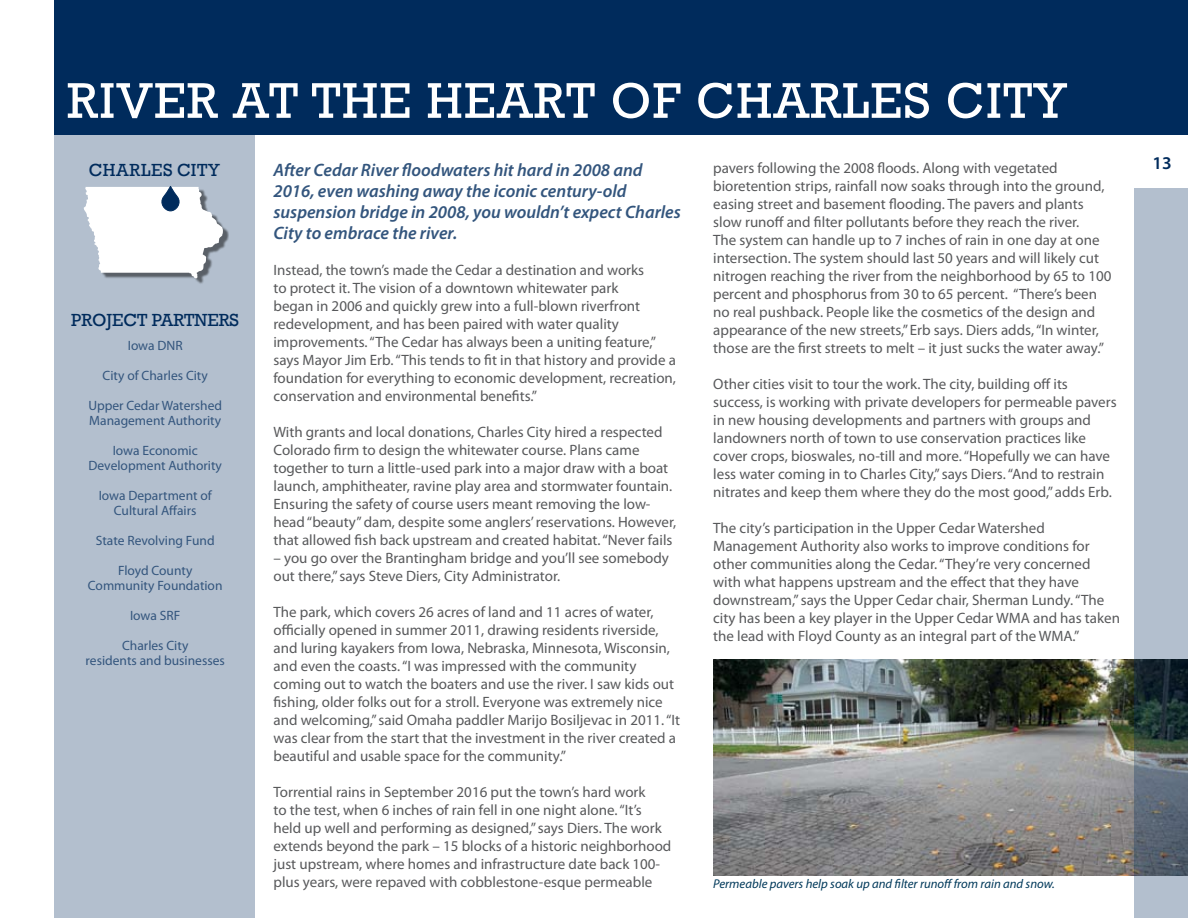
<style>
.page{position:relative;width:1188px;height:918px;background:#fff}
.page>*{position:absolute;margin:0;border:0;box-sizing:border-box;transform-origin:0 0}
.t1{font:51px "Rockwell";letter-spacing:.025em;color:#fff}
.t2{font:italic 600 18px/21px "Myriad Pro";color:#33557d}
.t3{font:18px "Rockwell";letter-spacing:.005em;color:#002b5c}
.t4{font:600 18px "Myriad Pro";color:#002b5c}
.t5{font:15px/18px "Myriad Pro";color:#58595b}
.t6{font:13.5px/15px "Myriad Pro";color:#33557d;text-align:center}
.t7{font:italic 12.75px "Myriad Pro";color:#00395a}
</style>
<div class="page">
<img style="left:713px;top:659px;width:421px;height:216px">
<div style="left:54px;top:126px;width:201px;height:792px;background:#b3bfce"></div>
<div style="left:55px;top:0;width:1133px;height:134px;background:#002b5c"></div>
<svg style="left:1134px;top:188px;width:54px;height:730px;background:#919eab"></svg>
<div style="left:86px;top:189px;width:143px;height:96px;background:#000;opacity:.5"></div>
<svg style="left:84px;top:186px;width:139px;height:93px;background:#e2e5e9"></svg>
<h1 class="t1" style="left:67px;top:71px;width:85px">RIVER</h1>
<h1 class="t1" style="left:233px;top:71px;width:265px">AT THE HEART</h1>
<h1 class="t1" style="left:610px;top:71px;width:196px">OF CHARLE</h1>
<h1 class="t1" style="left:903px;top:71px;width:165px">S CITY</h1>
<p class="t3" style="left:89px;top:159px;width:40px">CHARLE</p>
<p class="t3" style="left:163px;top:159px;width:58px">S CITY</p>
<p class="t3" style="left:71px;top:309px;width:54px">PROJECT</p>
<p class="t3" style="left:152px;top:309px;width:13px">PARTNER</p>
<p class="t3" style="left:230px;top:309px;width:11px">S</p>
<p class="t6" style="left:128px;top:338px;width:56px">Iowa DNR</p>
<p class="t6" style="left:103px;top:368px;width:107px">City of Charles City</p>
<p class="t6" style="left:88px;top:398px;width:135px;text-align:left">Upper Cedar Watershed<br>Management Authority</p>
<p class="t6" style="left:89px;top:443px;width:135px">Iowa Economic<br>Development Authority</p>
<p class="t6" style="left:99px;top:488px;width:115px">Iowa Department of<br>Cultural Affairs</p>
<p class="t6" style="left:96px;top:533px;width:120px">State Revolving Fund</p>
<p class="t6" style="left:88px;top:563px;width:136px">Floyd County<br>Community Foundation</p>
<p class="t6" style="left:130px;top:608px;width:52px">Iowa SRF</p>
<p class="t6" style="left:86px;top:638px;width:141px">Charles City<br>residents and businesses</p>
<p class="t2" style="left:273px;top:159px;width:409px">After Cedar River floodwaters hit hard in 2008 and 2016, even washing away the iconic century-old suspension bridge in 2008, you wouldn’t expect Charles City to embrace the river.</p>
<p class="t5" style="left:273px;top:260px;width:404px">Instead, the town’s made the Cedar a destination and works<br>to protect it. The vision of a downtown whitewater park<br>began in 2006 and quickly grew into a full-blown riverfront redevelopment, and has been paired with water quality improvements. “The Cedar has always been a uniting feature,” says Mayor Jim Erb. “This tends to fit in that history and provide a foundation for everything to economic development, recreation, conservation and environmental benefits.”</p>
<p class="t5" style="left:273px;top:422px;width:404px">With grants and local donations, Charles City hired a respected Colorado firm to design the whitewater course. Plans came together to turn a little-used park into a major draw with a boat launch, amphitheater, ravine play area and stormwater fountain.<br>Ensuring the safety of course users meant removing the low&shy;head “beauty” dam, despite some anglers’ reservations. However, that allowed fish back upstream and created habitat. “Never fails</p>
<p class="t5" style="left:273px;top:548px;width:397px">– you go over the Brantingham bridge and you’ll see somebody out there,” says Steve Diers, City Administrator.</p>
<p class="t5" style="left:273px;top:602px;width:408px">The park, which covers 26 acres of land and 11 acres of water, officially opened in summer 2011, drawing residents riverside, and luring kayakers from Iowa, Nebraska, Minnesota, Wisconsin, and even the coasts. “I was impressed with the community coming out to watch the boaters and use the river. I saw kids out fishing, older folks out for a stroll. Everyone was extremely nice and welcoming,” said Omaha paddler Marijo Bosiljevac in 2011. “It was clear from the start that the investment in the river created a beautiful and usable space for the community.”</p>
<p class="t5" style="left:273px;top:782px;width:399px">Torrential rains in September 2016 put the town’s hard work<br>to the test, when 6 inches of rain fell in one night alone. “It’s held up well and performing as designed,” says Diers. The work extends beyond the park – 15 blocks of a historic neighborhood just upstream, where homes and infrastructure date back 100- plus years, were repaved with cobblestone-esque permeable</p>
<p class="t5" style="left:713px;top:159px;width:400px">pavers following the 2008 floods. Along with vegetated bioretention strips, rainfall now soaks through into the ground, easing street and basement flooding. The pavers and plants slow runoff and filter pollutants before they reach the river.<br>The system can handle up to 7 inches of rain in one day at one intersection. The system should last 50 years and will likely cut nitrogen reaching the river from the neighborhood by 65 to 100 percent and phosphorus from 30 to 65 percent. “There’s been no real pushback. People like the cosmetics of the design and appearance of the new streets,” Erb says. Diers adds, “In winter, those are the first streets to melt – it just sucks the water away.”</p>
<p class="t5" style="left:713px;top:375px;width:405px">Other cities visit to tour the work. The city, building off its success, is working with private developers for permeable pavers in new housing developments and partners with groups and landowners north of town to use conservation practices like cover crops, bioswales, no-till and more. “Hopefully we can have less water coming in to Charles City,” says Diers. “And to restrain nitrates and keep them where they do the most good,” adds Erb.</p>
<p class="t5" style="left:713px;top:519px;width:408px">The city’s participation in the Upper Cedar Watershed Management Authority also works to improve conditions for other communities along the Cedar. “They’re very concerned with what happens upstream and the effect that they have downstream,” says the Upper Cedar chair, Sherman Lundy. “The city has been a key player in the Upper Cedar WMA and has taken the lead with Floyd County as an integral part of the WMA.”</p>
<p class="t7" style="left:713px;top:875px;width:343px">Permeable pavers help soak up and filter runoff from rain and snow.</p>
<p class="t4" style="left:1152px;top:151px;width:21px">13</p>
</div>
